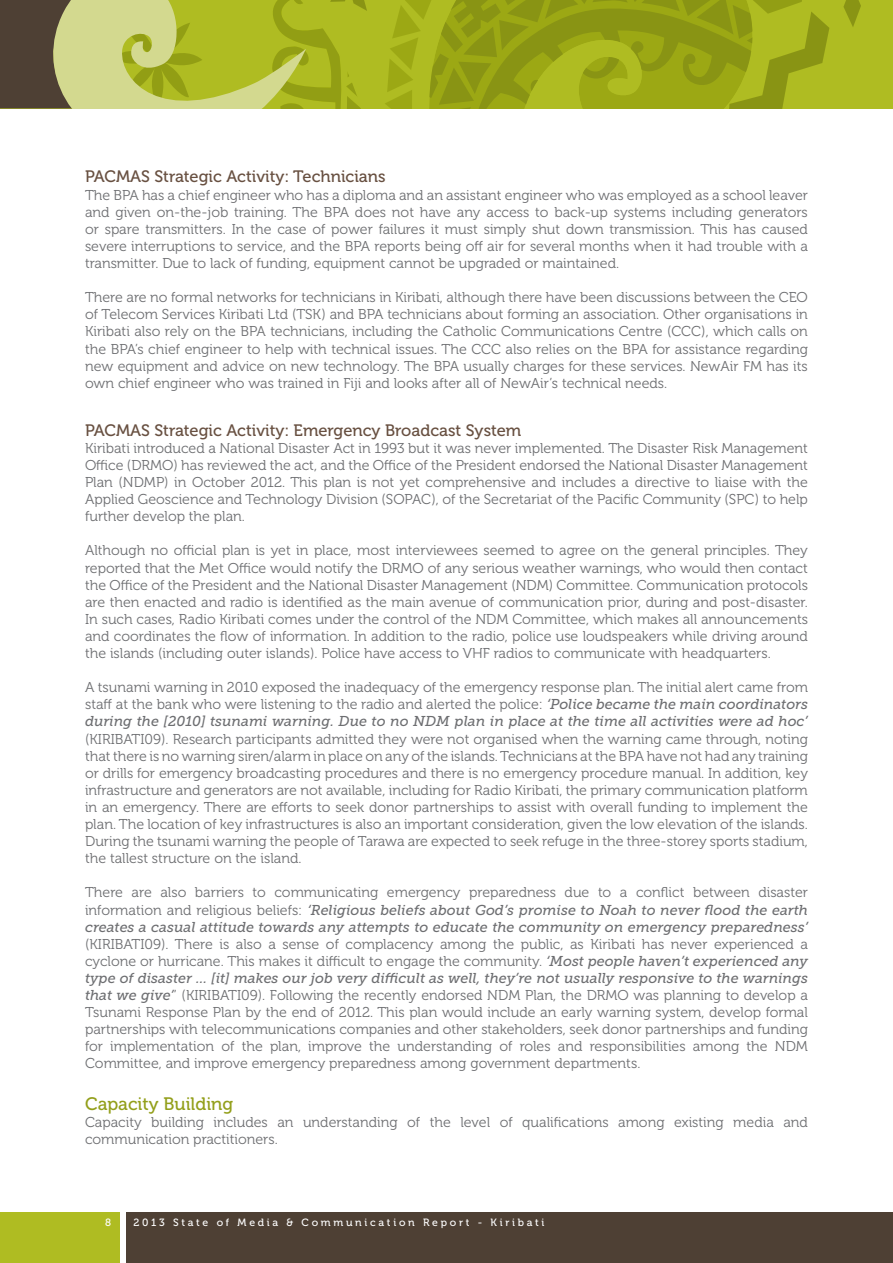
<style>
.page{position:relative;width:893px;height:1263px;background:#fff}
.page>*{position:absolute;margin:0;border:0;box-sizing:border-box;transform-origin:0 0}
.t1{font:18px "Museo 500";color:#939f1b}
.t2{font:16.5px "Museo 500";color:#685041}
.t3{font:14.25px/17.1px "Museo 300";color:#6d6e71;text-align:justify}
.t4{font:italic 14.25px/17.1px "Museo Slab 500";color:#6d6e71}
.t5{font:10.5px "Museo 500";letter-spacing:.26em;color:#fff}
.s1{font-family:"Museo Slab 500";font-style:italic}
.s2{font-family:"Museo 300";font-style:normal}
</style>
<div class="page">
<div style="left:0;top:1213px;width:120px;height:50px;background:#afbc22"></div>
<div style="left:126px;top:1213px;width:767px;height:50px;background:#4e4034"></div>
<svg style="left:0;top:0;width:893px;height:108px;background:#a1ab2b"></svg>
<p class="t2" style="left:85px;top:168px;width:302px">PACMAS Strategic Activity: Technicians</p>
<p class="t3" style="left:85px;top:186px;width:724px">The BPA has a chief engineer who has a diploma and an assistant engineer who was employed as a school leaver and given on-the-job training. The BPA does not have any access to back-up systems including generators or spare transmitters. In the case of power failures it must simply shut down transmission. This has caused severe interruptions to service, and the BPA reports being off air for several months when it had trouble with a transmitter. Due to lack of funding, equipment cannot be upgraded or maintained.</p>
<p class="t3" style="left:85px;top:289px;width:724px;text-align:left">There are no formal networks for technicians in Kiribati, although there have been discussions between the CEO of Telecom Services Kiribati Ltd (TSK) and BPA technicians about forming an association. Other organisations in Kiribati also rely on the BPA technicians, including the Catholic Communications Centre (CCC), which calls on the BPA’s chief engineer to help with technical issues. The CCC also relies on the BPA for assistance regarding new equipment and advice on new technology. The BPA usually charges for these services. NewAir FM has its own chief engineer who was trained in Fiji and looks after all of NewAir’s technical needs.</p>
<p class="t2" style="left:85px;top:421px;width:438px">PACMAS Strategic Activity: Emergency Broadcast System</p>
<p class="t3" style="left:85px;top:440px;width:724px">Kiribati introduced a National Disaster Act in 1993 but it was never implemented. The Disaster Risk Management Office (DRMO) has reviewed the act, and the Office of the President endorsed the National Disaster Management Plan (NDMP) in October 2012. This plan is not yet comprehensive and includes a directive to liaise with the Applied Geoscience and Technology Division (SOPA</p>
<p class="t3" style="left:421px;top:491px;width:388px">C), of the Secretariat of the Pacific Community (SPC) to help</p>
<p class="t3" style="left:85px;top:508px;width:161px">further develop the plan.</p>
<p class="t3" style="left:85px;top:542px;width:724px">Although no official plan is yet in place, most interviewees seemed to agree on the general principles. They reported that the Met Office would notify the DRMO of any serious weather warnings, who would then contact the Office of the President and the National Disaster Management (NDM) Committee. Communication protocols are then enacted and radio is identified as the main avenue of communication prior, during and post-disaster.<br>In such cases, Radio Kiribati comes under the control of the NDM Committee, which makes all announcements and coordinates the flow of information. In addition to the radio, police use loudspeakers while driving around the islands (including outer islands). Police have access to VHF radios to communicate with headquarters.</p>
<p class="t3" style="left:85px;top:679px;width:724px">A tsunami warning in 2010 exposed the inadequacy of the emergency response plan. The initial alert came from staff at the bank who were listening to the radio and alerted the police: <span class="s1">‘Police became the main coordinators</span></p>
<p class="t4" style="left:85px;top:713px;width:724px">during the [2010] tsunami warning. Due to no NDM plan in place at the time all activities were ad hoc’</p>
<p class="t3" style="left:85px;top:730px;width:724px">(KIRIBATI 09). Research participants admitted they were not organised when the warning came through, noting that there is no warning siren/alarm in place on any of the islands. Technicians at the BPA have not had any training or drills for emergency broadcasting procedures and there is no emergency procedure manual. In addition, key infrastructure and generators are not available, including for Radio Kiribati, the primary communication platform in an emergency. There are efforts to seek donor partnerships to assist with overall funding to implement the plan. The location of key infrastructures is also an important consideration, given the low elevation of the islands.<br>During the tsunami warning the people of Tarawa are expected to seek refuge in the three-storey sports stadium, the tallest structure on the island.</p>
<p class="t3" style="left:85px;top:884px;width:724px">There are also barriers to communicating emergency preparedness due to a conflict between disaster</p>
<p class="t4" style="left:85px;top:901px;width:724px"><span class="s2">information and religious beliefs:</span> ‘Religious beliefs about God’s promise to Noah to never flood the earth creates a casual attitude towards any attempts to educate the community on emergency preparedness’</p>
<p class="t3" style="left:85px;top:936px;width:724px">(KIRIBATI 09). There is also a sense of complacency among the public, as Kiribati has never experienced a cyclone or hurricane. This makes it difficult to engage the community. <span class="s1">‘Most people haven’t experienced any</span></p>
<p class="t4" style="left:85px;top:970px;width:724px">type of disaster … [it] makes our job very difficult as well, they’re not usually responsive to the warnings</p>
<p class="t3" style="left:85px;top:987px;width:724px"><span class="s1">that we give’</span>’ (KIRIBATI 09). Following the recently endorsed NDM Plan, the DRMO was planning to develop a Tsunami Response Plan by the end of 2012. This plan would include an early warning system, develop formal partnerships with telecommunications companies and other stakeholders, seek donor partnerships and funding for implementation of the plan, improve the understanding of roles and responsibilities among the NDM Committee, and improve emergency preparedness among government departments.</p>
<p class="t1" style="left:85px;top:1093px;width:150px">Capacity Building</p>
<p class="t3" style="left:85px;top:1113px;width:724px">Capacity building includes an understanding of the level of qualifications among existing media and communication practitioners.</p>
<p class="t5" style="left:105px;top:1217px;width:8px">8</p>
<p class="t5" style="left:134px;top:1217px;width:412px">2013 State of Media &amp; Communication Report - Kiribati</p>
</div>
